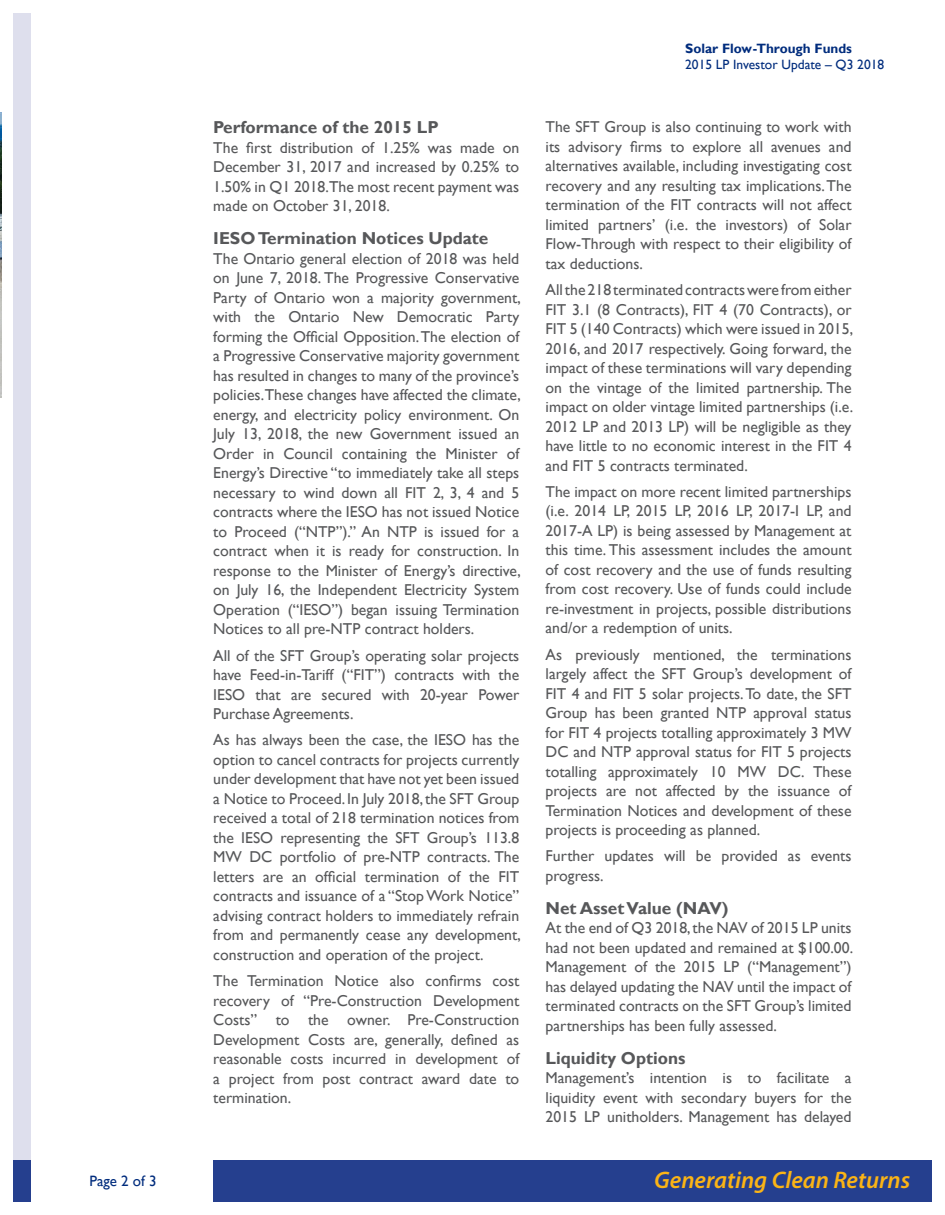
<style>
.page{position:relative;width:945px;height:1215px;background:#fff}
.page>*{position:absolute;margin:0;border:0;box-sizing:border-box;transform-origin:0 0}
.t1{font:italic 600 24px "Myriad Pro";color:#fbb416}
.t2{font:700 17.25px "Gill Sans";color:#57585a}
.t3{font:15.75px/19.5px "Gill Sans";color:#57585a;text-align:justify}
.t4{font:15px "Gill Sans";color:#002c7d}
.t5{font:13.5px "Gill Sans";color:#002c7d}
.t6{font:700 13.5px "Gill Sans";color:#002c7d}
</style>
<div class="page">
<div style="left:14px;top:14px;width:18px;height:1147px;background:#dedfed"></div>
<div style="left:213px;top:1160px;width:719px;height:42px;background:#253f8e"></div>
<div style="left:14px;top:1160px;width:18px;height:42px;background:#253f8e"></div>
<img style="left:0;top:113px;width:2px;height:285px">
<p class="t4" style="left:89px;top:1173px;width:69px">Page 2 of 3</p>
<p class="t2" style="left:213px;top:117px;width:227px">Performance of the 2015 LP</p>
<p class="t3" style="left:213px;top:138px;width:308px">The first distribution of 1.25% was made on December 31, 2017 and increased by 0.25% to 1.50% in Q1 2018.The most recent payment was made on October 31, 2018.</p>
<p class="t2" style="left:213px;top:228px;width:277px">IESO Termination Notices Update</p>
<p class="t3" style="left:213px;top:249px;width:309px">The Ontario general election of 2018 was held on June 7, 2018. The Progressive Conservative Party of Ontario won a majority government, with the Ontario New Democratic Party forming the Official Opposition. The election of a Progressive Conservative majority government has resulted in changes to many of the province’s policies.These changes have affected the climate, energy, and electricity policy environment. On July 13, 2018, the new Government issued an Order in Council containing the Minister of Energy’s Directive “to immediately take all steps necessary to wind down all FIT 2, 3, 4 and 5 contracts where the IESO has not issued Notice to Proceed (“NTP”).” An NTP is issued for a contract when it is ready for construction. In response to the Minister of Energy’s directive, on July 16, the Independent Electricity System Operation (“IESO”) began issuing Termination Notices to all pre-NTP contract holders.</p>
<p class="t3" style="left:213px;top:646px;width:308px">All of the SFT Group’s operating solar projects have Feed-in-Tariff (“FIT”) contracts with the IESO that are secured with 20-year Power Purchase Agreements.</p>
<p class="t3" style="left:213px;top:731px;width:309px">As has always been the case, the IESO has the option to cancel contracts for projects currently under development that have not yet been issued a Notice to Proceed. In July 2018, the SFT Group received a total of 218 termination notices from the IESO representing the SFT Group’s 113.8<br>MW DC portfolio of pre-NTP contracts. The letters are an official termination of the FIT contracts and issuance of a “Stop Work Notice” advising contract holders to immediately refrain from and permanently cease any development, construction and operation of the project.</p>
<p class="t3" style="left:213px;top:971px;width:308px">The Termination Notice also confirms cost recovery of “Pre-Construction Development Costs” to the owner. Pre-Construction Development Costs are, generally, defined as reasonable costs incurred in development of a project from post contract award date to termination.</p>
<p class="t6" style="left:685px;top:40px;width:168px">Solar Flow-Through Funds</p>
<p class="t5" style="left:685px;top:57px;width:201px">2015 LP Investor Update – Q3 2018</p>
<p class="t3" style="left:546px;top:118px;width:308px">The SFT Group is also continuing to work with its advisory firms to explore all avenues and alternatives available, including investigating cost recovery and any resulting tax implications. The termination of the FIT contracts will not affect limited partners’ (i.e. the investors) of Solar Flow-Through with respect to their eligibility of tax deductions.</p>
<p class="t3" style="left:546px;top:280px;width:309px">All the 218 terminated contracts were from either FIT 3.1 (8 Contracts), FIT 4 (70 Contracts), or FIT 5 (140 Contracts) which were issued in 2015, 2016, and 2017 respectively. Going forward, the impact of these terminations will vary depending on the vintage of the limited partnership. The impact on older vintage limited partnerships (i.e.<br>2012 LP and 2013 LP) will be negligible as they have little to no economic interest in the FIT 4 and FIT 5 contracts terminated.</p>
<p class="t3" style="left:546px;top:482px;width:308px">The impact on more recent limited partnerships (i.e. 2014 LP, 2015 LP, 2016 LP, 2017-I LP, and 2017-A LP) is being assessed by Management at this time. This assessment includes the amount of cost recovery and the use of funds resulting from cost recovery. Use of funds could include re-investment in projects, possible distributions and/or a redemption of units.</p>
<p class="t3" style="left:546px;top:645px;width:308px">As previously mentioned, the terminations largely affect the SFT Group’s development of FIT 4 and FIT 5 solar projects. To date, the SFT Group has been granted NTP approval status for FIT 4 projects totalling approximately 3 MW DC and NTP approval status for FIT 5 projects totalling approximately 10 MW DC. These projects are not affected by the issuance of Termination Notices and development of these projects is proceeding as planned.</p>
<p class="t3" style="left:546px;top:847px;width:308px">Further updates will be provided as events progress.</p>
<p class="t2" style="left:546px;top:898px;width:184px">Net Asset Value (NAV)</p>
<p class="t3" style="left:546px;top:919px;width:309px">At the end of Q3 2018, the NAV of 2015 LP units had not been updated and remained at $100.00.<br>Management of the 2015 LP (“Management”) has delayed updating the NAV until the impact of terminated contracts on the SFT Group’s limited partnerships has been fully assessed.</p>
<p class="t2" style="left:546px;top:1048px;width:141px">Liquidity Options</p>
<p class="t3" style="left:546px;top:1069px;width:308px">Management’s intention is to facilitate a liquidity event with secondary buyers for the 2015 LP unitholders. Management has delayed</p>
<p class="t1" style="left:654px;top:1167px;width:257px">Generating Clean Returns</p>
</div>
